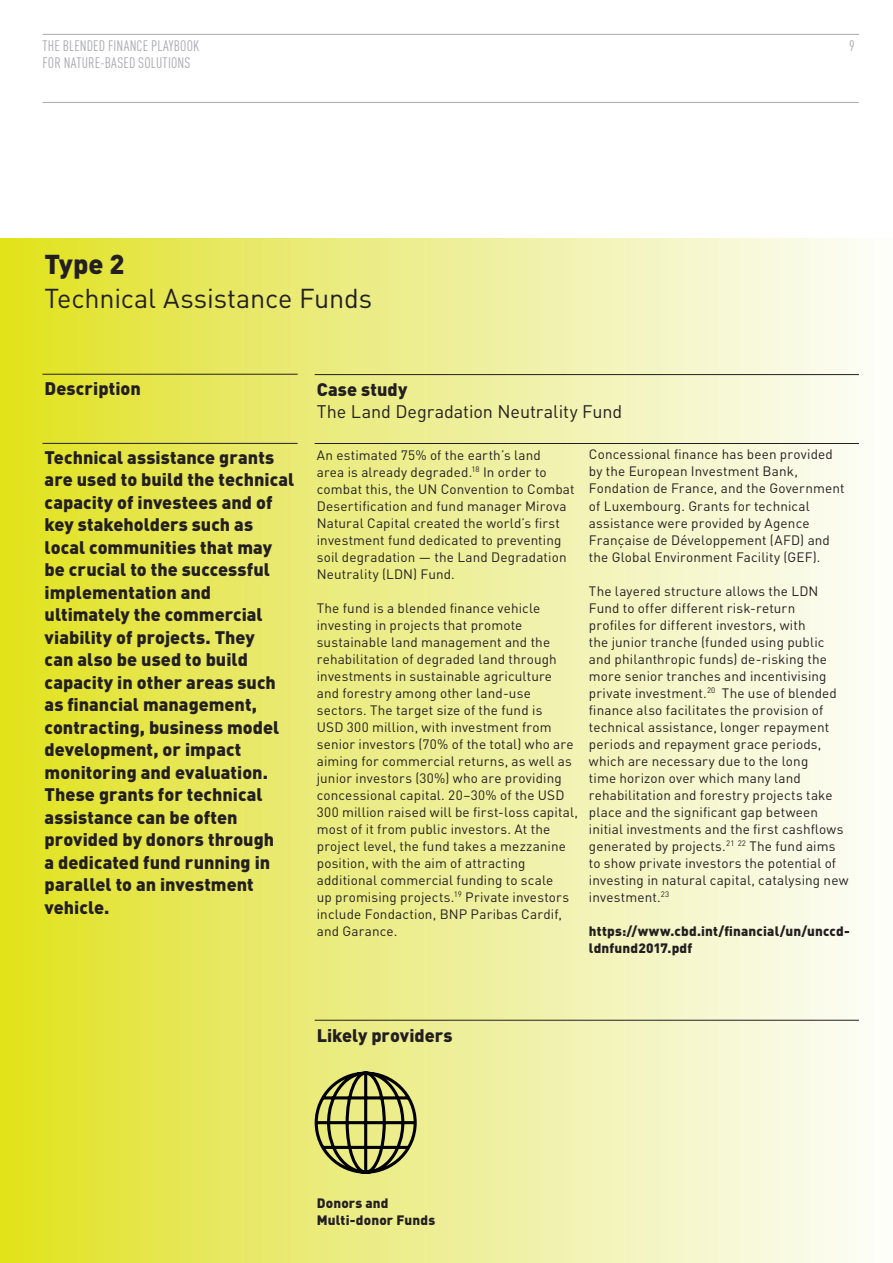
<style>
.page{position:relative;width:893px;height:1263px;background:#fff}
.page>*{position:absolute;margin:0;border:0;box-sizing:border-box;transform-origin:0 0}
._4mm{font:27px "DIN";letter-spacing:-.005em;color:#231f20}
._4mm-2{font:900 27px "DIN";color:#231f20}
._4mm-3{font:900 18px/22.5px "DIN";color:#231f20}
._4mm-4{font:18px/22.5px "DIN";letter-spacing:-.005em;color:#231f20}
._4mm-5{font:condensed 15px "DIN Pro";letter-spacing:.005em;color:#a8a9ad}
._4mm-6{font:13.5px/17px "DIN";letter-spacing:.01em;color:#231f20}
._4mm-7{font:900 13.5px/17px "DIN";letter-spacing:.015em;color:#231f20}
.s1{font-weight:900}
</style>
<div class="page">
<div style="left:0;top:238px;width:893px;height:1025px;background:linear-gradient(to right,#e1e127,#fcfdff)"></div>
<hr style="left:0;top:238px;width:1px;height:1025px;background:#e2e318">
<svg style="left:315px;top:1071px;width:102px;height:103px;background:#a3a45c"></svg>
<hr style="left:43px;top:34px;width:816px;height:1px;background:#a8a9ad">
<hr style="left:43px;top:102px;width:816px;height:1px;background:#a8a9ad">
<hr style="left:315px;top:1020px;width:544px;height:1px;background:#231f20">
<hr style="left:43px;top:374px;width:255px;height:1px;background:#231f20">
<hr style="left:315px;top:374px;width:544px;height:1px;background:#231f20">
<hr style="left:315px;top:443px;width:544px;height:1px;background:#231f20">
<hr style="left:43px;top:443px;width:255px;height:1px;background:#231f20">
<p class="_4mm-5" style="left:43px;top:35px;width:158px">THE BLENDED FINANCE PLAYBOOK</p>
<p class="_4mm-5" style="left:849px;top:35px;width:7px">9</p>
<p class="_4mm-5" style="left:43px;top:52px;width:149px">FOR NATURE-BASED SOLUTIONS</p>
<p class="_4mm-2" style="left:45px;top:246px;width:81px">Type 2</p>
<p class="_4mm" style="left:45px;top:281px;width:329px">Technical Assistance Funds</p>
<p class="_4mm-3" style="left:45px;top:377px;width:98px">Description</p>
<p class="_4mm-4" style="left:317px;top:378px;width:307px"><span class="s1">Case study<br></span>The Land Degradation Neutrality Fund</p>
<p class="_4mm-3" style="left:45px;top:445px;width:251px">Technical assistance grants are used to build the technical capacity of investees and of key stakeholders such as local communities that may be crucial to the successful implementation and ultimately the commercial viability of projects. They<br>can also be used to build capacity in other areas such as financial management, contracting, business model development, or impact monitoring and evaluation.<br>These grants for technical assistance can be often provided by donors through<br>a dedicated fund running in parallel to an investment vehicle.</p>
<p class="_4mm-6" style="left:589px;top:446px;width:257px">Concessional finance has been provided by the European Investment Bank, Fondation de France, and the Government of Luxembourg. Grants for technical assistance were provided by Agence Française de Développement (AFD) and the Global Environment Facility (GEF).</p>
<p class="_4mm-6" style="left:317px;top:446px;width:259px">An estimated 75% of the earth’s land<br>area is already degraded.<sup>18</sup> In order to combat this, the UN Convention to Combat Desertification and fund manager Mirova Natural Capital created the world’s first investment fund dedicated to preventing soil degradation — the Land Degradation Neutrality (LDN) Fund.</p>
<p class="_4mm-6" style="left:317px;top:599px;width:263px">The fund is a blended finance vehicle investing in projects that promote sustainable land management and the rehabilitation of degraded land through investments in sustainable agriculture<br>and forestry among other land-use sectors. The target size of the fund is<br>USD 300 million, with investment from senior investors (70% of the total) who are aiming for commercial returns, as well as junior investors (30%) who are providing concessional capital. 20–30% of the USD 300 million raised will be first-loss capital, most of it from public investors. At the project level, the fund takes a mezzanine position, with the aim of attracting additional commercial funding to scale<br>up promising projects.<sup>19</sup> Private investors include Fondaction, BNP Paribas Cardif, and Garance.</p>
<p class="_4mm-6" style="left:589px;top:582px;width:261px">The layered structure allows the LDN Fund to offer different risk-return<br>profiles for different investors, with<br>the junior tranche (funded using public and philanthropic funds) de-risking the more senior tranches and incentivising private investment.<sup>20</sup> The use of blended finance also facilitates the provision of technical assistance, longer repayment periods and repayment grace periods, which are necessary due to the long<br>time horizon over which many land rehabilitation and forestry projects take place and the significant gap between initial investments and the first cashflows generated by projects.<sup>21</sup> <sup>22</sup> The fund aims to show private investors the potential of investing in natural capital, catalysing new investment.<sup>23</sup></p>
<p class="_4mm-7" style="left:589px;top:922px;width:262px">https://www.cbd.int/financial/un/unccd&shy;ldnfund2017.pdf</p>
<p class="_4mm-3" style="left:317px;top:1023px;width:137px">Likely providers</p>
<p class="_4mm-7" style="left:317px;top:1194px;width:120px">Donors and<br>Multi-donor Funds</p>
</div>
